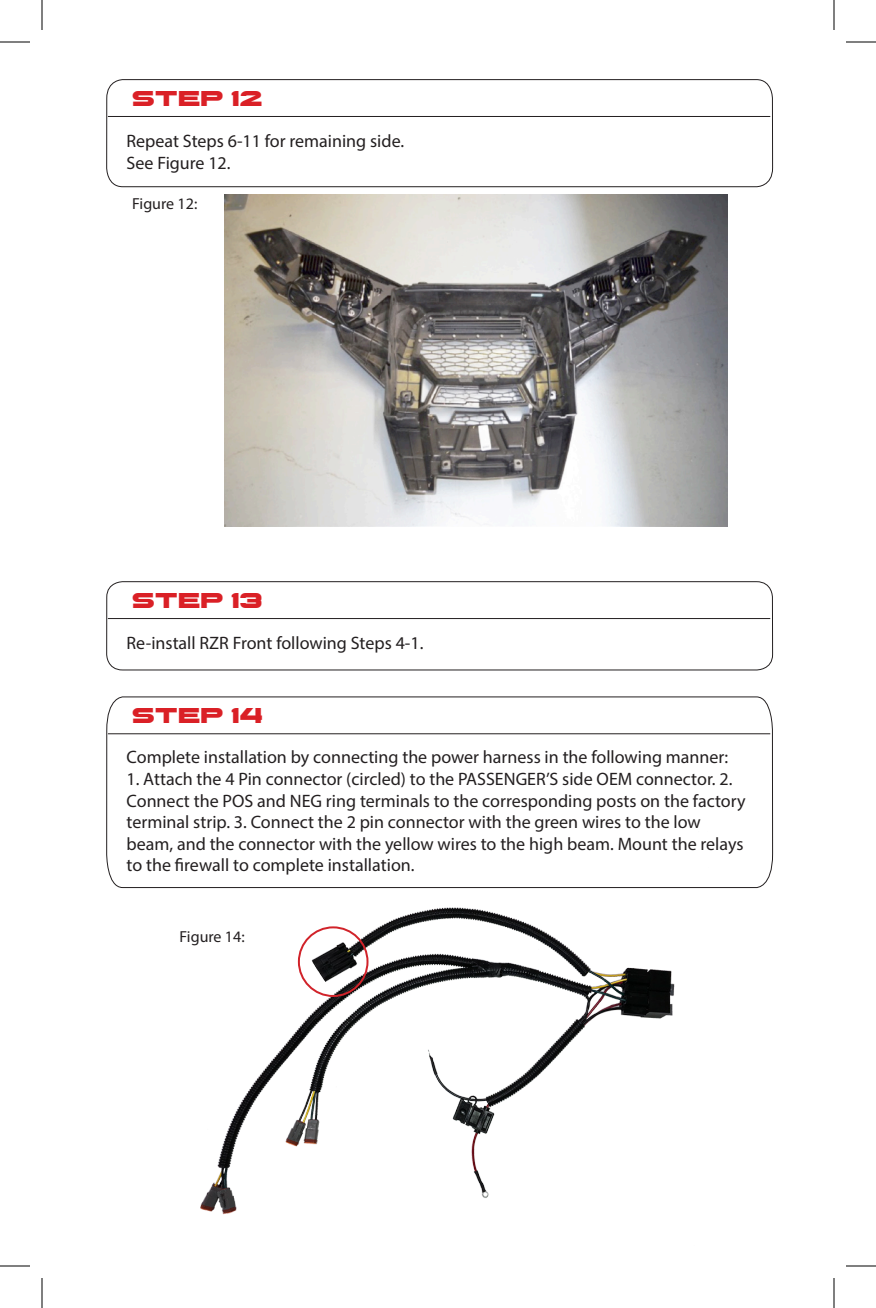
<style>
.page{position:relative;width:876px;height:1308px;background:#fff}
.page>*{position:absolute;margin:0;border:0;box-sizing:border-box;transform-origin:0 0}
.Step_Headers{font:20px "Rigid Industries";color:#da2026}
.Body_Copy{font:18px/21.6px "Myriad Pro";color:#231f20}
.Body_Copy-2{font:16px "Myriad Pro";color:#231f20}
</style>
<div class="page">
<svg style="left:106px;top:79px;width:667px;height:809px"></svg>
<hr style="left:108px;top:116px;width:662px;height:1px;background:#231f20">
<hr style="left:108px;top:618px;width:662px;height:1px;background:#231f20">
<hr style="left:108px;top:733px;width:662px;height:1px;background:#231f20">
<div style="left:123px;top:192px;width:95px;height:22px;background:#fff"></div>
<img style="left:158px;top:831px;width:560px;height:384px">
<div style="left:298px;top:926px;width:71px;height:71px;border:2px solid #d1232a;border-radius:50%"></div>
<hr style="left:0;top:42px;width:30px;height:1px;background:#000">
<hr style="left:846px;top:42px;width:30px;height:1px;background:#000">
<hr style="left:0;top:1266px;width:30px;height:1px;background:#000">
<hr style="left:846px;top:1266px;width:30px;height:1px;background:#000">
<hr style="left:42px;top:0;width:1px;height:30px;background:#000">
<hr style="left:42px;top:1278px;width:1px;height:30px;background:#000">
<hr style="left:834px;top:0;width:1px;height:30px;background:#000">
<hr style="left:834px;top:1278px;width:1px;height:30px;background:#000">
<p class="Step_Headers" style="left:133px;top:87px;width:132px">STEP 12</p>
<p class="Body_Copy" style="left:127px;top:130px;width:279px">Repeat Steps 6-11 for remaining side.</p>
<p class="Body_Copy" style="left:127px;top:151px;width:106px">See Figure 12.</p>
<p class="Body_Copy-2" style="left:132px;top:194px;width:67px">Figure 12:</p>
<p class="Step_Headers" style="left:133px;top:590px;width:132px">STEP 13</p>
<p class="Body_Copy" style="left:127px;top:632px;width:298px">Re-install RZR Front following Steps 4-1.</p>
<p class="Step_Headers" style="left:133px;top:705px;width:133px">STEP 14</p>
<p class="Body_Copy" style="left:127px;top:746px;width:603px">Complete installation by connecting the power harness in the following manner:</p>
<p class="Body_Copy" style="left:127px;top:768px;width:621px">1. Attach the 4 Pin connector (circled) to the PASSENGER’S side OEM connector. 2.<br>Connect the POS and NEG ring terminals to the corresponding posts on the factory terminal strip. 3. Connect the 2 pin connector with the green wires to the low beam, and the connector with the yellow wires to the high beam. Mount the relays to the firewall to complete installation.</p>
<p class="Body_Copy-2" style="left:180px;top:927px;width:67px">Figure 14:</p>
</div>
